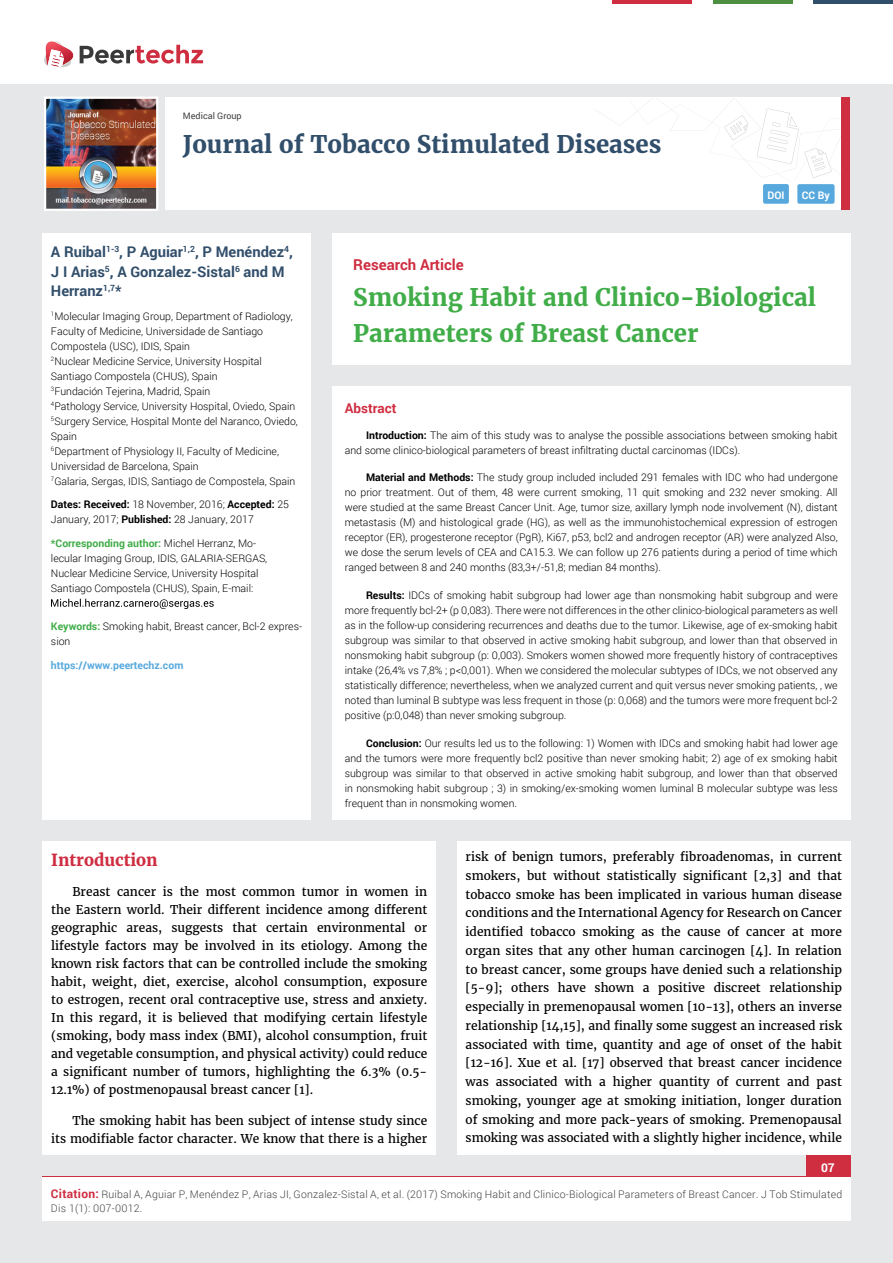
<style>
.page{position:relative;width:893px;height:1263px;background:#e6e7e8}
.page>*{position:absolute;margin:0;border:0;box-sizing:border-box;transform-origin:0 0}
.t1{font:700 24px/36px "Merriweather";color:#41ad49}
.t2{font:700 24px "Merriweather";color:#314e6b}
.t3{font:700 16.5px "Merriweather";color:#cf2e41}
.t4{font:700 15px "Roboto";color:#cf2e41}
.t5{font:700 14.7px/19.5px "Roboto";color:#314e6b}
.t6{font:700 13.5px "Roboto";color:#cf2e41}
.t7{font:12px/18.8px "Merriweather";color:#000;text-align:justify}
.t8{font:700 12px "Roboto";color:#fff}
.t9{font:300 10.5px/15px "Roboto";color:#000}
.t10{font:300 10.5px/13.5px "Roboto";letter-spacing:.02em;color:#414042}
.t11{font:700 10.5px "Roboto";color:#56a8dd}
.t12{font:700 10.5px "Roboto";color:#fff}
.t13{font:9px "Roboto";color:#414042}
.s1{font-weight:700}
.s2{font-weight:700;color:#41ad49}
.s3{font-weight:700;font-size:12px;color:#cf2e41}
</style>
<div class="page">
<div style="left:165px;top:98px;width:684px;height:112px;background:#fff"></div>
<svg style="left:596px;top:99px;width:245px;height:79px"></svg>
<div style="left:841px;top:98px;width:8px;height:112px;background:#cf2e41"></div>
<img style="left:44px;top:97px;width:114px;height:114px">
<div style="left:0;top:0;width:893px;height:83px;background:#fff"></div>
<svg style="left:44px;top:41px;width:159px;height:27px"></svg>
<div style="left:763px;top:184px;width:26px;height:20px;background:#56a8dd;border-radius:2px"></div>
<div style="left:797px;top:184px;width:37px;height:20px;background:#56a8dd;border-radius:2px"></div>
<hr style="left:713px;top:0;width:79px;height:3px;background:#4d9041">
<hr style="left:612px;top:0;width:80px;height:3px;background:#cf2e41">
<hr style="left:813px;top:0;width:80px;height:3px;background:#314e6b">
<div style="left:806px;top:1156px;width:44px;height:51px;background:#cf2e41"></div>
<div style="left:42px;top:1177px;width:809px;height:43px;background:#fff"></div>
<div style="left:332px;top:386px;width:518px;height:434px;background:#fff"></div>
<div style="left:332px;top:233px;width:518px;height:132px;background:#fff"></div>
<div style="left:42px;top:233px;width:269px;height:587px;background:#fff"></div>
<svg style="left:51px;top:599px;width:163px;height:10px"></svg>
<div style="left:43px;top:841px;width:393px;height:313px;background:#fff"></div>
<div style="left:457px;top:841px;width:393px;height:313px;background:#fff"></div>
<p class="t13" style="left:183px;top:110px;width:60px">Medical Group</p>
<h1 class="t2" style="left:183px;top:129px;width:480px">Journal of Tobacco Stimulated Diseases</h1>
<p class="t12" style="left:767px;top:188px;width:19px">DOI</p>
<p class="t12" style="left:802px;top:188px;width:30px">CC By</p>
<h3 class="t5" style="left:51px;top:242px;width:243px">A Ruibal<sup>1-3</sup>, P Aguiar<sup>1,2</sup>, P Menéndez<sup>4</sup>,<br>J I Arias<sup>5</sup>, A Gonzalez-Sistal<sup>6</sup> and M<br>Herranz<sup>1,7</sup>*</h3>
<p class="t9" style="left:51px;top:308px;width:248px"><sup>1</sup>Molecular Imaging Group, Department of Radiology, Faculty of Medicine, Universidade de Santiago Compostela (USC), IDIS, Spain<br><sup>2</sup>Nuclear Medicine Service, University Hospital Santiago Compostela (CHUS), Spain<br><sup>3</sup>Fundación Tejerina, Madrid, Spain<br><sup>4</sup>Pathology Service, University Hospital, Oviedo, Spain <sup>5</sup>Surgery Service, Hospital Monte del Naranco, Oviedo, Spain<br><sup>6</sup>Department of Physiology II, Faculty of Medicine, Universidad de Barcelona, Spain<br><sup>7</sup>Galaria, Sergas, IDIS, Santiago de Compostela, Spain</p>
<p class="t9" style="left:51px;top:497px;width:239px"><span class="s1">Dates: Received:</span> 18 November, 2016; <span class="s1">Accepted:</span> 25<br>January, 2017; <span class="s1">Published:</span> 28 January, 2017</p>
<p class="t9" style="left:51px;top:535px;width:218px"><span class="s2">*Corresponding author:</span> Michel Herranz, Mo&shy;lecular Imaging Group, IDIS, GALARIA-SERGAS, Nuclear Medicine Service, University Hospital Santiago Compostela (CHUS), Spain, E-mail:</p>
<p class="t9" style="left:51px;top:619px;width:253px"><span class="s2">Keywords:</span> Smoking habit, Breast cancer, Bcl-2 expres&shy;sion</p>
<p class="t11" style="left:51px;top:658px;width:134px">https://www.peertechz.com</p>
<h3 class="t4" style="left:353px;top:254px;width:112px">Research Article</h3>
<h1 class="t1" style="left:353px;top:279px;width:464px">Smoking Habit and Clinico-Biological<br>Parameters of Breast Cancer</h1>
<p class="t6" style="left:345px;top:399px;width:53px">Abstract</p>
<p class="t9" style="left:345px;top:427px;width:494px;text-indent:21px"><span class="s1">Introduction:</span> The aim of this study was to analyse the possible associations between smoking habit and some clinico-biological parameters of breast infiltrating ductal carcinomas (IDCs).</p>
<p class="t9" style="left:345px;top:470px;width:494px;text-align:justify;text-indent:21px"><span class="s1">Material and Methods:</span> The study group included included 291 females with IDC who had undergone no prior treatment. Out of them, 48 were current smoking, 11 quit smoking and 232 never smoking. All were studied at the same Breast Cancer Unit. Age, tumor size, axillary lymph node involvement (N), distant metastasis (M) and histological grade (HG), as well as the immunohistochemical expression of estrogen receptor (ER), progesterone receptor (PgR), Ki67, p53, bcl2 and androgen receptor (AR) were analyzed Also, we dose the serum levels of CEA and CA15.3. We can follow up 276 patients during a period of time which ranged between 8 and 240 months (83,3+/-51,8; median 84 months).</p>
<p class="t9" style="left:345px;top:587px;width:494px;text-align:justify;text-indent:21px"><span class="s1">Results:</span> IDCs of smoking habit subgroup had lower age than nonsmoking habit subgroup and were more frequently bcl-2+ (p 0,083). There were not differences in the other clinico-biological parameters as well as in the follow-up considering recurrences and deaths due to the tumor. Likewise, age of ex-smoking habit subgroup was similar to that observed in active smoking habit subgroup, and lower than that observed in nonsmoking habit subgroup (p: 0,003). Smokers women showed more frequently history of contraceptives intake (26,4% vs 7,8% ; p&lt;0,001). When we considered the molecular subtypes of IDCs, we not observed any statistically difference; nevertheless, when we analyzed current and quit versus never smoking patients, , we noted than luminal B subtype was less frequent in those (p: 0,068) and the tumors were more frequent bcl-2 positive (p:0,048) than never smoking subgroup.</p>
<p class="t9" style="left:345px;top:735px;width:494px;text-align:justify;text-indent:21px"><span class="s1">Conclusion:</span> Our results led us to the following: 1) Women with IDCs and smoking habit had lower age and the tumors were more frequently bcl2 positive than never smoking habit; 2) age of ex smoking habit subgroup was similar to that observed in active smoking habit subgroup, and lower than that observed in nonsmoking habit subgroup ; 3) in smoking/ex-smoking women luminal B molecular subtype was less frequent than in nonsmoking women.</p>
<h2 class="t3" style="left:51px;top:849px;width:108px">Introduction</h2>
<p class="t7" style="left:51px;top:883px;width:378px;line-height:18px;text-indent:21px">Breast cancer is the most common tumor in women in the Eastern world. Their different incidence among different geographic areas, suggests that certain environmental or lifestyle factors may be involved in its etiology. Among the known risk factors that can be controlled include the smoking habit, weight, diet, exercise, alcohol consumption, exposure to estrogen, recent oral contraceptive use, stress and anxiety.<br>In this regard, it is believed that modifying certain lifestyle (smoking, body mass index (BMI), alcohol consumption, fruit and vegetable consumption, and physical activity) could reduce a significant number of tumors, highlighting the 6.3% (0.5- 12.1%) of postmenopausal breast cancer [1].</p>
<p class="t7" style="left:51px;top:1112px;width:378px;line-height:18px;text-align:right">The smoking habit has been subject of intense study since<br>its modifiable factor character. We know that there is a higher</p>
<p class="t7" style="left:466px;top:848px;width:378px">risk of benign tumors, preferably fibroadenomas, in current smokers, but without statistically significant [2,3] and that tobacco smoke has been implicated in various human disease conditions and the International Agency for Research on Cancer identified tobacco smoking as the cause of cancer at more organ sites that any other human carcinogen [4]. In relation to breast cancer, some groups have denied such a relationship [5-9]; others have shown a positive discreet relationship especially in premenopausal women [10-13], others an inverse relationship [14,15], and finally some suggest an increased risk associated with time, quantity and age of onset of the habit [12-16]. Xue et al. [17] observed that breast cancer incidence was associated with a higher quantity of current and past smoking, younger age at smoking initiation, longer duration of smoking and more pack-years of smoking. Premenopausal smoking was associated with a slightly higher incidence, while</p>
<p class="t8" style="left:821px;top:1159px;width:15px">07</p>
<p class="t10" style="left:51px;top:1188px;width:793px"><span class="s3">Citation:</span> Ruibal A, Aguiar P, Menéndez P, Arias JI, Gonzalez-Sistal A, et al. (2017) Smoking Habit and Clinico-Biological Parameters of Breast Cancer. J Tob Stimulated<br>Dis 1(1): 007-0012.</p>
</div>
